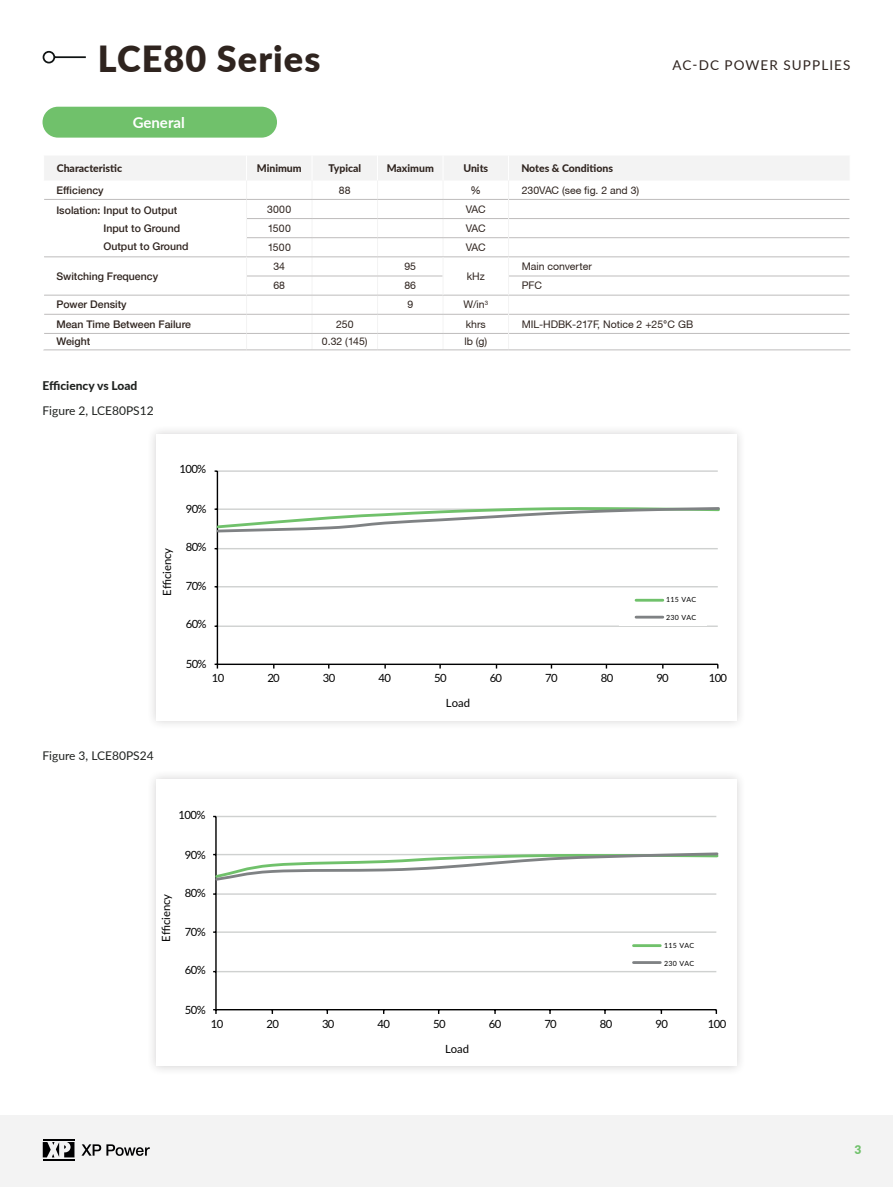
<style>
.page{position:relative;width:893px;height:1187px;background:#fff}
.page>*{position:absolute;margin:0;border:0;box-sizing:border-box;transform-origin:0 0}
.t1{font:900 36px "Lato";letter-spacing:.03em;color:#2f241f}
.t2{font:700 15px "Lato";color:#fff}
.t3{font:13.5px "Lato";letter-spacing:.08em;color:#2f241f}
.t4{font:12px "Lato";color:#1f2220}
.t5{font:800 12px "Lato";color:#1f2220}
.t6{font:900 12px "Lato";color:#70c16b}
.t7{font:11.25px "Lato";letter-spacing:-.055em;color:#000001}
.t8{font:11.25px "Lato";color:#000001}
.t9{font:10.5px "Helvetica Neue CE";color:#2f241f}
.t10{font:500 10.5px/18px "Helvetica Neue LT";color:#2f241f}
.t11{font:800 10.5px "Lato";color:#2f241f}
.t12{font:7.05px "Lato";letter-spacing:.045em;color:#000001}
</style>
<div class="page">
<svg style="left:43px;top:50px;width:43px;height:14px"></svg>
<hr style="left:43px;top:349px;width:204px;height:1px;background:#bebcbc">
<hr style="left:247px;top:349px;width:65px;height:1px;background:#bebcbc">
<hr style="left:312px;top:349px;width:66px;height:1px;background:#bebcbc">
<hr style="left:378px;top:349px;width:65px;height:1px;background:#bebcbc">
<hr style="left:443px;top:349px;width:66px;height:1px;background:#bebcbc">
<hr style="left:509px;top:349px;width:341px;height:1px;background:#bebcbc">
<svg style="left:44px;top:156px;width:806px;height:193px"></svg>
<div style="left:43px;top:107px;width:234px;height:31px;background:#70c16b;border-radius:15px"></div>
<div style="left:0;top:1114px;width:893px;height:72px;background:#f3f3f3"></div>
<svg style="left:81px;top:1144px;width:69px;height:11px"></svg>
<hr style="left:43px;top:1138px;width:31px;height:2px;background:#000001">
<svg style="left:43px;top:1142px;width:31px;height:15px"></svg>
<hr style="left:43px;top:1158px;width:31px;height:2px;background:#000001">
<div style="left:146px;top:769px;width:600px;height:306px;background:#231f20;opacity:.2"></div>
<div style="left:156px;top:779px;width:581px;height:286px;background:#fff"></div>
<hr style="left:216px;top:970px;width:500px;height:2px;background:#cfd1d0">
<hr style="left:216px;top:931px;width:500px;height:1px;background:#cfd1d0">
<hr style="left:216px;top:893px;width:500px;height:1px;background:#cfd1d0">
<hr style="left:216px;top:815px;width:500px;height:2px;background:#cfd1d0">
<hr style="left:215px;top:816px;width:2px;height:193px;background:#000001">
<hr style="left:216px;top:1008px;width:500px;height:2px;background:#000001">
<svg style="left:213px;top:1008px;width:4px;height:5px"></svg>
<svg style="left:213px;top:850px;width:506px;height:32px"></svg>
<hr style="left:633px;top:944px;width:27px;height:2px;background:#70c16b">
<hr style="left:633px;top:961px;width:27px;height:2px;background:#7f8284">
<div style="left:146px;top:424px;width:600px;height:306px;background:#231f20;opacity:.2"></div>
<div style="left:156px;top:434px;width:581px;height:286px;background:#fff"></div>
<hr style="left:217px;top:625px;width:501px;height:2px;background:#cfd1d0">
<hr style="left:217px;top:586px;width:501px;height:1px;background:#cfd1d0">
<hr style="left:217px;top:548px;width:501px;height:1px;background:#cfd1d0">
<hr style="left:217px;top:470px;width:501px;height:2px;background:#cfd1d0">
<hr style="left:217px;top:471px;width:1px;height:193px;background:#000001">
<hr style="left:217px;top:663px;width:501px;height:2px;background:#000001">
<svg style="left:215px;top:505px;width:505px;height:29px"></svg>
<hr style="left:636px;top:598px;width:27px;height:3px;background:#70c16b">
<hr style="left:636px;top:615px;width:27px;height:3px;background:#7f8284">
<p class="t1" style="left:98px;top:31px;width:224px">LCE80 Series</p>
<p class="t2" style="left:133px;top:112px;width:54px">General</p>
<p class="t11" style="left:57px;top:160px;width:67px">Characteristic</p>
<p class="t11" style="left:257px;top:160px;width:46px">Minimum</p>
<p class="t11" style="left:328px;top:160px;width:34px">Typical</p>
<p class="t11" style="left:387px;top:160px;width:49px">Maximum</p>
<p class="t11" style="left:463px;top:160px;width:26px">Units</p>
<p class="t11" style="left:521px;top:160px;width:93px">Notes &amp; Conditions</p>
<p class="t10" style="left:56px;top:181px;width:49px">Efficiency</p>
<p class="t9" style="left:339px;top:183px;width:13px">88</p>
<p class="t9" style="left:471px;top:183px;width:12px">%</p>
<p class="t9" style="left:522px;top:183px;width:119px">230VAC (see fig. 2 and 3)</p>
<p class="t10" style="left:103px;top:201px;width:87px;text-indent:-47px">Isolation: Input to Output<br>Input to Ground<br>Output to Ground</p>
<p class="t9" style="left:267px;top:203px;width:26px">3000</p>
<p class="t9" style="left:466px;top:203px;width:22px">VAC</p>
<p class="t9" style="left:268px;top:222px;width:25px">1500</p>
<p class="t9" style="left:466px;top:222px;width:22px">VAC</p>
<p class="t9" style="left:268px;top:241px;width:25px">1500</p>
<p class="t9" style="left:466px;top:241px;width:22px">VAC</p>
<p class="t10" style="left:56px;top:267px;width:103px">Switching Frequency</p>
<p class="t9" style="left:522px;top:260px;width:72px">Main converter</p>
<p class="t9" style="left:273px;top:260px;width:13px">34</p>
<p class="t9" style="left:404px;top:260px;width:13px">95</p>
<p class="t9" style="left:467px;top:270px;width:20px">kHz</p>
<p class="t9" style="left:273px;top:279px;width:13px">68</p>
<p class="t9" style="left:404px;top:279px;width:13px">86</p>
<p class="t9" style="left:522px;top:279px;width:22px">PFC</p>
<p class="t3" style="left:672px;top:55px;width:179px">AC-DC POWER SUPPLIES</p>
<p class="t10" style="left:56px;top:295px;width:72px">Power Density</p>
<p class="t9" style="left:407px;top:298px;width:7px">9</p>
<p class="t9" style="left:463px;top:298px;width:26px">W/in<sup>3</sup></p>
<p class="t10" style="left:56px;top:315px;width:136px">Mean Time Between Failure</p>
<p class="t9" style="left:336px;top:317px;width:19px">250</p>
<p class="t9" style="left:466px;top:317px;width:22px">khrs</p>
<p class="t9" style="left:522px;top:317px;width:173px">MIL-HDBK-217F, Notice 2 +25°C GB</p>
<p class="t10" style="left:56px;top:332px;width:35px">Weight</p>
<p class="t9" style="left:322px;top:335px;width:47px">0.32 (145)</p>
<p class="t9" style="left:464px;top:335px;width:24px">lb (g)</p>
<p class="t5" style="left:43px;top:376px;width:96px">Efficiency vs Load</p>
<p class="t4" style="left:43px;top:401px;width:113px">Figure 2, LCE80PS12</p>
<p class="t7" style="left:180px;top:461px;width:28px">100%</p>
<p class="t8" style="left:159px;top:596px;width:50px;rotate:-90deg">Efficiency</p>
<p class="t7" style="left:186px;top:500px;width:22px">90%</p>
<p class="t7" style="left:186px;top:538px;width:22px">80%</p>
<p class="t7" style="left:186px;top:578px;width:22px">70%</p>
<p class="t7" style="left:186px;top:616px;width:22px">60%</p>
<p class="t7" style="left:186px;top:655px;width:22px">50%</p>
<p class="t12" style="left:666px;top:594px;width:32px">115 VAC</p>
<p class="t12" style="left:666px;top:612px;width:32px">230 VAC</p>
<p class="t7" style="left:212px;top:669px;width:14px">10</p>
<p class="t7" style="left:267px;top:669px;width:14px">20</p>
<p class="t7" style="left:323px;top:669px;width:14px">30</p>
<p class="t7" style="left:379px;top:669px;width:14px">40</p>
<p class="t7" style="left:434px;top:669px;width:14px">50</p>
<p class="t7" style="left:490px;top:669px;width:14px">60</p>
<p class="t7" style="left:545px;top:669px;width:14px">70</p>
<p class="t7" style="left:601px;top:669px;width:14px">80</p>
<p class="t7" style="left:656px;top:669px;width:14px">90</p>
<p class="t7" style="left:709px;top:669px;width:20px">100</p>
<p class="t7" style="left:446px;top:695px;width:26px">Load</p>
<p class="t4" style="left:43px;top:747px;width:113px">Figure 3, LCE80PS24</p>
<p class="t7" style="left:179px;top:807px;width:28px">100%</p>
<p class="t8" style="left:158px;top:941px;width:50px;rotate:-90deg">Efficiency</p>
<p class="t7" style="left:185px;top:846px;width:22px">90%</p>
<p class="t7" style="left:185px;top:884px;width:22px">80%</p>
<p class="t7" style="left:185px;top:924px;width:22px">70%</p>
<p class="t7" style="left:185px;top:962px;width:22px">60%</p>
<p class="t7" style="left:185px;top:1001px;width:22px">50%</p>
<p class="t12" style="left:664px;top:940px;width:32px">115 VAC</p>
<p class="t12" style="left:664px;top:958px;width:32px">230 VAC</p>
<p class="t7" style="left:655px;top:958px;width:14px">90</p>
<p class="t7" style="left:211px;top:1015px;width:14px">10</p>
<p class="t7" style="left:266px;top:1015px;width:14px">20</p>
<p class="t7" style="left:322px;top:1015px;width:14px">30</p>
<p class="t7" style="left:378px;top:1015px;width:14px">40</p>
<p class="t7" style="left:433px;top:1015px;width:14px">50</p>
<p class="t7" style="left:489px;top:1015px;width:14px">60</p>
<p class="t7" style="left:544px;top:1015px;width:14px">70</p>
<p class="t7" style="left:600px;top:1015px;width:14px">80</p>
<p class="t7" style="left:655px;top:1015px;width:14px">90</p>
<p class="t7" style="left:708px;top:1015px;width:20px">100</p>
<p class="t7" style="left:445px;top:1041px;width:26px">Load</p>
<p class="t6" style="left:854px;top:1140px;width:8px">3</p>
</div>
